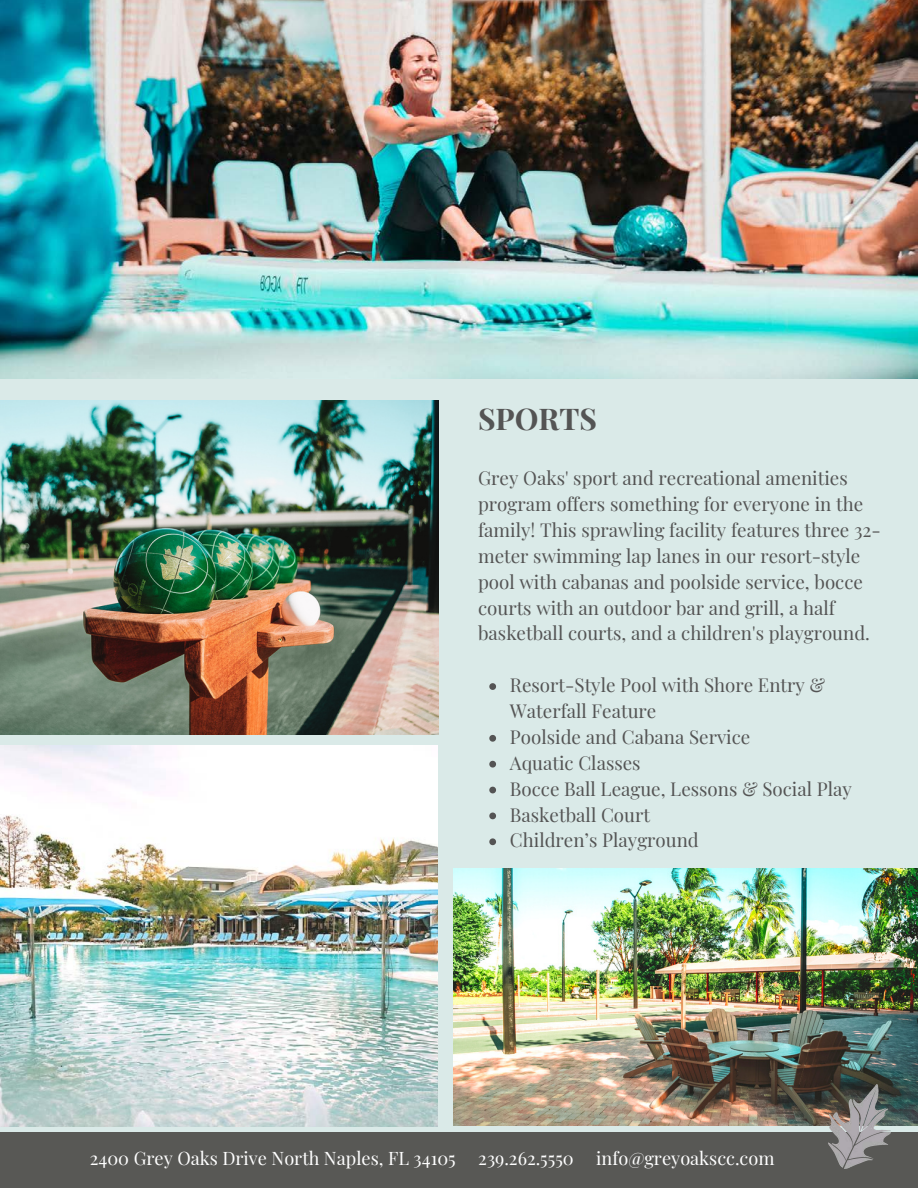
<style>
.page{position:relative;width:918px;height:1188px;background:#daeae8}
.page>*{position:absolute;margin:0;border:0;box-sizing:border-box;transform-origin:0 0}
.t1{font:700 30px "Playfair Display";color:#545454}
.t2{font:18.75px/26px "Playfair Display";color:#545454}
.t3{font:18.15px "Playfair Display";color:#fff}
</style>
<div class="page">
<img style="left:0;top:400px;width:438px;height:335px">
<div style="left:0;top:1132px;width:918px;height:56px;background:#585855"></div>
<img style="left:0;top:745px;width:438px;height:382px">
<img style="left:453px;top:868px;width:465px;height:258px">
<img style="left:829px;top:1084px;width:61px;height:84px">
<img style="left:0;top:0;width:918px;height:379px">
<svg style="left:489px;top:683px;width:7px;height:7px"></svg>
<svg style="left:489px;top:735px;width:7px;height:7px"></svg>
<svg style="left:489px;top:761px;width:7px;height:7px"></svg>
<svg style="left:489px;top:787px;width:7px;height:6px"></svg>
<svg style="left:489px;top:813px;width:7px;height:6px"></svg>
<svg style="left:489px;top:838px;width:7px;height:7px"></svg>
<h1 class="t1" style="left:478px;top:398px;width:120px">SPORTS</h1>
<p class="t2" style="left:478px;top:464px;width:404px">Grey Oaks' sport and recreational amenities program offers something for everyone in the family! This sprawling facility features three 32- meter swimming lap lanes in our resort-style pool with cabanas and poolside service, bocce courts with an outdoor bar and grill, a half basketball courts, and a children's playground.</p>
<p class="t2" style="left:510px;top:671px;width:343px">Resort-Style Pool with Shore Entry &amp;<br>Waterfall Feature<br>Poolside and Cabana Service<br>Aquatic Classes<br>Bocce Ball League, Lessons &amp; Social Play<br>Basketball Court<br>Children’s Playground</p>
<p class="t3" style="left:90px;top:1145px;width:686px">2400 Grey Oaks Drive North Naples, FL 34105 239.262.5550 info@greyoakscc.com</p>
</div>
